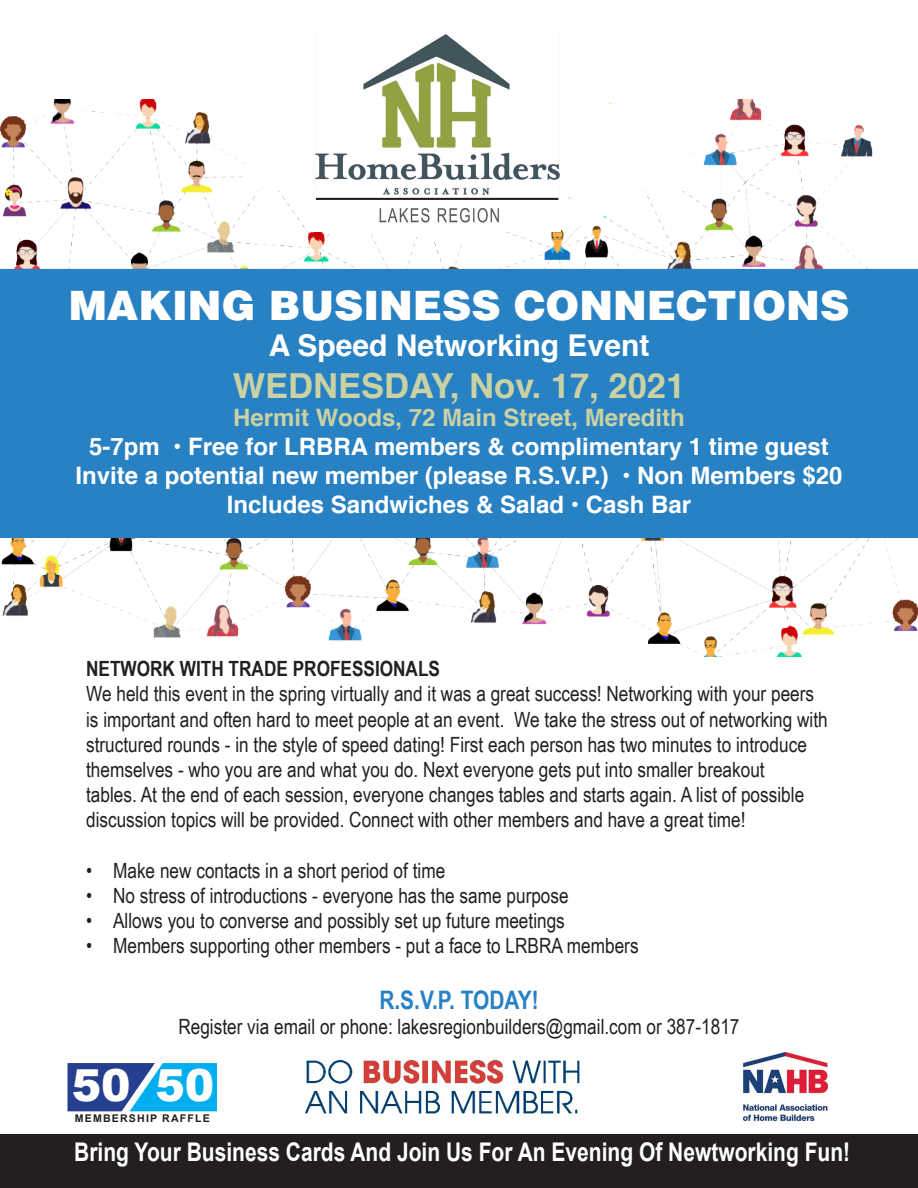
<style>
.page{position:relative;width:918px;height:1188px;background:#fff}
.page>*{position:absolute;margin:0;border:0;box-sizing:border-box;transform-origin:0 0}
.t1{font:900 44.1px "Arial";color:#fff}
.t2{font:900 40.5px "Helvetica";color:#fff}
.t3{font:700 34.5px "Helvetica";color:#cad2a4}
.t4{font:700 30px "Helvetica";color:#fff}
.t5{font:700 25.65px "Arial";color:#fff;scale:.82 1}
.t6{font:700 25.5px "Arial Narrow";letter-spacing:-.005em;color:#2881c3}
.t7{font:700 24px "Helvetica";color:#fff}
.t8{font:700 24px "Helvetica";color:#cad2a4}
.t9{font:21px/25.2px "Arial Narrow";color:#231f20}
.t10{font:700 21px "Arial Narrow";color:#231f20}
.t11{font:700 10.65px "Arial";letter-spacing:.11em;color:#231f20}
</style>
<div class="page">
<img style="left:743px;top:1052px;width:84px;height:69px">
<img style="left:0;top:99px;width:918px;height:557px">
<div style="left:0;top:269px;width:918px;height:269px;background:#2881c3"></div>
<img style="left:315px;top:34px;width:246px;height:198px">
<hr style="left:316px;top:198px;width:242px;height:2px;background:#231f20">
<img style="left:305px;top:1054px;width:275px;height:62px">
<div style="left:0;top:1134px;width:918px;height:54px;background:#231f20"></div>
<svg style="left:68px;top:1063px;width:149px;height:48px;background:#1f7ec2"></svg>
<p class="t2" style="left:69px;top:279px;width:782px">MAKING BUSINESS CONNECTIONS</p>
<p class="t4" style="left:269px;top:321px;width:382px">A Speed Networking Event</p>
<p class="t3" style="left:233px;top:358px;width:454px">WEDNESDAY, Nov. 17, 2021</p>
<p class="t8" style="left:233px;top:398px;width:453px">Hermit Woods, 72 Main Street, Meredith</p>
<p class="t7" style="left:89px;top:427px;width:741px">5-7pm • Free for LRBRA members &amp; complimentary 1 time guest</p>
<p class="t7" style="left:75px;top:456px;width:769px">Invite a potential new member (please R.S.V.P.) • Non Members $20</p>
<p class="t7" style="left:227px;top:485px;width:466px">Includes Sandwiches &amp; Salad • Cash Bar</p>
<p class="t10" style="left:86px;top:653px;width:355px">NETWORK WITH TRADE PROFESSIONALS</p>
<p class="t9" style="left:86px;top:681px;width:743px">We held this event in the spring virtually and it was a great success! Networking with your peers is important and often hard to meet people at an event. We take the stress out of networking with structured rounds - in the style of speed dating! First each person has two minutes to introduce themselves - who you are and what you do. Next everyone gets put into smaller breakout<br>tables. At the end of each session, everyone changes tables and starts again. A list of possible discussion topics will be provided. Connect with other members and have a great time!</p>
<p class="t9" style="left:86px;top:857px;width:361px">• Make new contacts in a short period of time</p>
<p class="t9" style="left:86px;top:882px;width:484px">• No stress of introductions - everyone has the same purpose</p>
<p class="t9" style="left:86px;top:907px;width:480px">• Allows you to converse and possibly set up future meetings</p>
<p class="t9" style="left:86px;top:933px;width:554px">• Members supporting other members - put a face to LRBRA members</p>
<p class="t6" style="left:379px;top:981px;width:161px">R.S.V.P. TODAY!</p>
<p class="t9" style="left:178px;top:1014px;width:563px">Register via email or phone: lakesregionbuilders@gmail.com or 387-1817</p>
<p class="t1" style="left:72px;top:1054px;width:60px">50</p>
<p class="t1" style="left:155px;top:1054px;width:60px">50</p>
<p class="t11" style="left:75px;top:1112px;width:137px">MEMBERSHIP RAFFLE</p>
<p class="t5" style="left:74px;top:1135px;width:948px">Bring Your Business Cards And Join Us For An Evening Of Newtworking Fun!</p>
</div>
